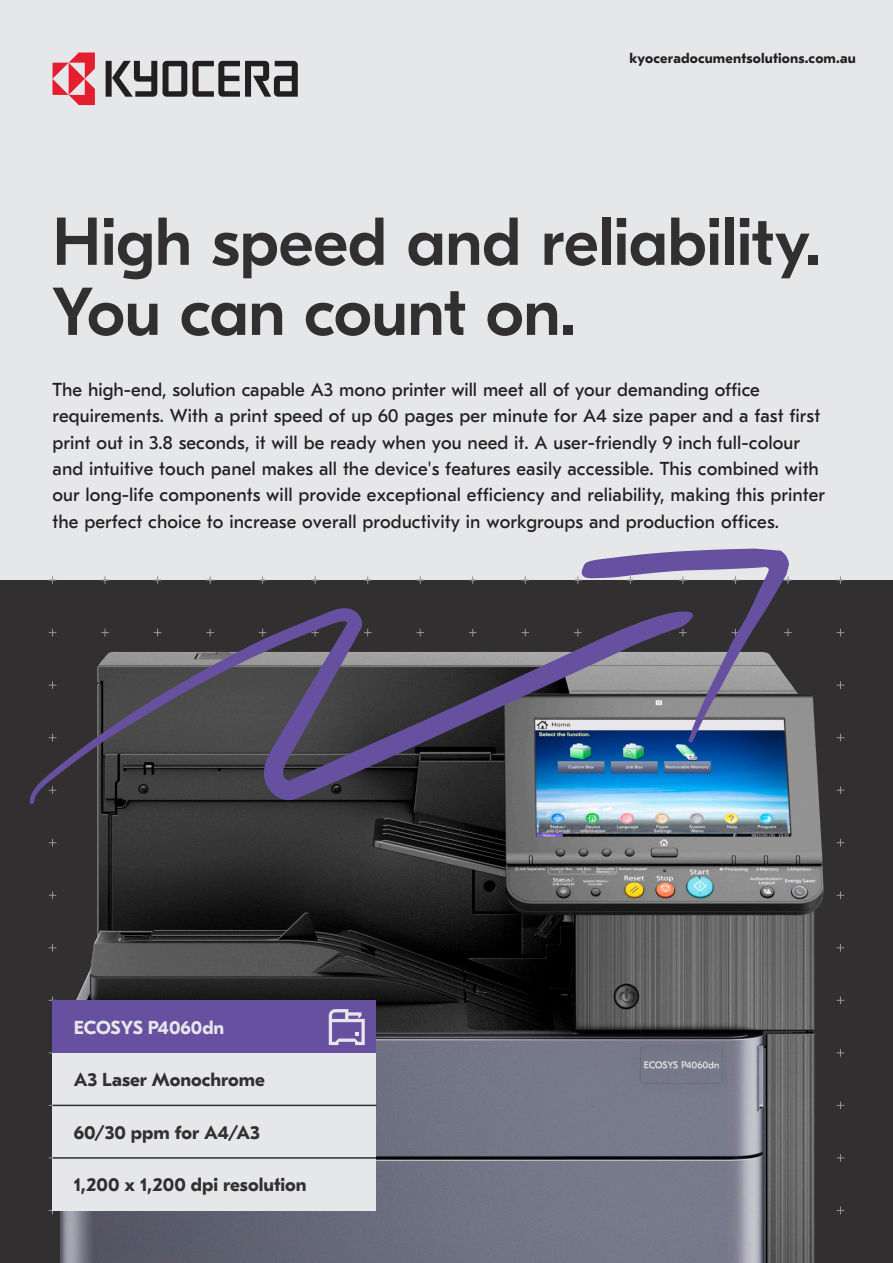
<style>
.page{position:relative;width:893px;height:1263px;background:#e6e7e9}
.page>*{position:absolute;margin:0;border:0;box-sizing:border-box;transform-origin:0 0}
.Special_Paragraph{font:500 67.5px/70.1px "GT Eesti Pro Display";letter-spacing:-.005em;color:#312f30}
.Special_Paragraph-2{font:18.75px/26.2px "GT Eesti Pro Text";letter-spacing:.005em;color:#231f20}
.Signposting{font:700 18.75px "GT Eesti Pro Text";color:#312f30}
.Signposting-2{font:700 18.75px "GT Eesti Pro Text";letter-spacing:-.005em;color:#e6e7e9}
.t1{font:700 14.25px "GT Eesti Pro Text";letter-spacing:.01em;color:#231f20}
</style>
<div class="page">
<div style="left:0;top:580px;width:893px;height:683px;background:#312f30"></div>
<svg style="left:193px;top:61px;width:105px;height:36px"></svg>
<svg style="left:163px;top:61px;width:24px;height:36px"></svg>
<svg style="left:106px;top:61px;width:51px;height:36px"></svg>
<svg style="left:53px;top:53px;width:42px;height:52px"></svg>
<img style="left:61px;top:681px;width:762px;height:582px">
<div style="left:53px;top:1158px;width:323px;height:52px;background:#e6e7e9"></div>
<div style="left:53px;top:1105px;width:323px;height:53px;background:#e6e7e9"></div>
<div style="left:53px;top:1053px;width:323px;height:52px;background:#e6e7e9"></div>
<div style="left:53px;top:1000px;width:323px;height:53px;background:#6850a1"></div>
<hr style="left:53px;top:1105px;width:323px;height:1px;background:#312f30">
<hr style="left:53px;top:1157px;width:323px;height:2px;background:#312f30">
<svg style="left:329px;top:1009px;width:36px;height:36px"></svg>
<svg style="left:581px;top:548px;width:208px;height:195px"></svg>
<svg style="left:30px;top:608px;width:664px;height:196px"></svg>
<p class="t1" style="left:629px;top:51px;width:228px">kyoceradocumentsolutions.com.au</p>
<p class="Special_Paragraph" style="left:53px;top:209px;width:770px">High speed and reliability.<br>You can count on.</p>
<p class="Special_Paragraph-2" style="left:53px;top:377px;width:774px">The high-end, solution capable A3 mono printer will meet all of your demanding office requirements. With a print speed of up 60 pages per minute for A4 size paper and a fast first print out in 3.8 seconds, it will be ready when you need it. A user-friendly 9 inch full-colour and intuitive touch panel makes all the device's features easily accessible. This combined with our long-life components will provide exceptional efficiency and reliability, making this printer the perfect choice to increase overall productivity in workgroups and production offices.</p>
<p class="Signposting-2" style="left:74px;top:1017px;width:152px">ECOSYS P4060dn</p>
<p class="Signposting" style="left:74px;top:1069px;width:193px">A3 Laser Monochrome</p>
<p class="Signposting" style="left:74px;top:1122px;width:188px">60/30 ppm for A4/A3</p>
<p class="Signposting" style="left:74px;top:1174px;width:234px">1,200 x 1,200 dpi resolution</p>
</div>
